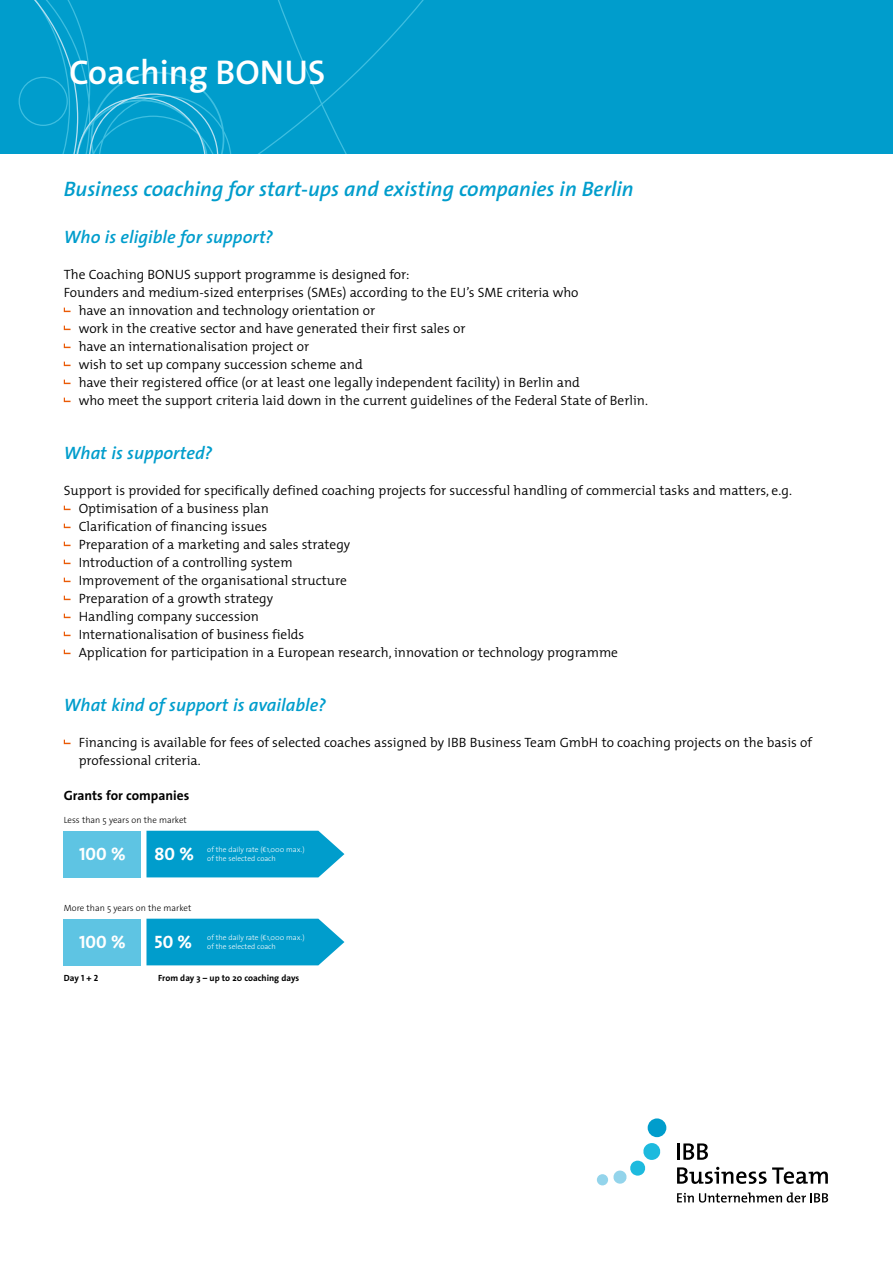
<style>
.page{position:relative;width:893px;height:1263px;background:#fff}
.page>*{position:absolute;margin:0;border:0;box-sizing:border-box;transform-origin:0 0}
.t1{font:600 34.5px "The Sans";color:#fff}
.t2{font:italic 600 21px "The Sans";color:#009dcc}
.t3{font:italic 600 18px "The Sans";color:#009dcc}
.t4{font:18px "The Sans Bold Caps";color:#fff}
.t5{font:300 13.5px/18px "The Mix";color:#000}
.t6{font:700 13.5px "The Sans";color:#000}
.t7{font:300 9px "The Sans";color:#000}
.t8{font:700 9px "The Sans";color:#000}
.t9{font:300 7.5px/9px "The Sans";color:#fff}
.s1{font-family:"The Sans";font-weight:700}
.s2{font-family:"The Sans Bold Caps";font-weight:400}
</style>
<div class="page">
<div style="left:0;top:0;width:893px;height:153px;background:#009dcc"></div>
<svg style="left:64px;top:308px;width:7px;height:4px"></svg>
<svg style="left:64px;top:326px;width:7px;height:4px"></svg>
<svg style="left:64px;top:344px;width:7px;height:4px"></svg>
<svg style="left:64px;top:362px;width:7px;height:4px"></svg>
<svg style="left:64px;top:380px;width:7px;height:4px"></svg>
<svg style="left:64px;top:398px;width:7px;height:4px"></svg>
<svg style="left:64px;top:506px;width:7px;height:4px"></svg>
<svg style="left:64px;top:524px;width:7px;height:4px"></svg>
<svg style="left:64px;top:542px;width:7px;height:4px"></svg>
<svg style="left:64px;top:560px;width:7px;height:4px"></svg>
<svg style="left:64px;top:578px;width:7px;height:4px"></svg>
<svg style="left:64px;top:596px;width:7px;height:4px"></svg>
<svg style="left:64px;top:614px;width:7px;height:4px"></svg>
<svg style="left:64px;top:632px;width:7px;height:4px"></svg>
<svg style="left:64px;top:650px;width:7px;height:4px"></svg>
<svg style="left:64px;top:740px;width:7px;height:4px"></svg>
<div style="left:64px;top:831px;width:77px;height:46px;background:#5ec4e3"></div>
<div style="left:64px;top:919px;width:77px;height:46px;background:#5ec4e3"></div>
<svg style="left:146px;top:831px;width:198px;height:46px;background:#10a3cf"></svg>
<svg style="left:146px;top:919px;width:198px;height:46px;background:#10a3cf"></svg>
<hr style="left:677px;top:1143px;width:3px;height:17px;background:#000">
<svg style="left:683px;top:1143px;width:25px;height:17px"></svg>
<svg style="left:677px;top:1167px;width:151px;height:17px"></svg>
<svg style="left:677px;top:1192px;width:151px;height:10px"></svg>
<div style="left:648px;top:1118px;width:18px;height:19px;background:#009dcc;border-radius:50%"></div>
<div style="left:597px;top:1174px;width:11px;height:11px;background:#93d4eb;border-radius:50%"></div>
<svg style="left:613px;top:1143px;width:48px;height:41px"></svg>
<h1 class="t1" style="left:69px;top:43px;width:258px">Coaching BONUS</h1>
<h2 class="t2" style="left:64px;top:171px;width:571px">Business coaching for start-ups and existing companies in Berlin</h2>
<h3 class="t3" style="left:64px;top:222px;width:211px">Who is eligible for support?</h3>
<p class="t5" style="left:64px;top:265px;width:347px">The Coaching BONUS support programme is designed for:</p>
<p class="t5" style="left:64px;top:283px;width:516px">Founders and medium-sized enterprises (SMEs) according to the EU’s SME criteria who</p>
<p class="t5" style="left:79px;top:301px;width:298px">have an innovation and technology orientation or</p>
<p class="t5" style="left:79px;top:319px;width:388px">work in the creative sector and have generated their first sales or</p>
<p class="t5" style="left:79px;top:337px;width:232px">have an internationalisation project or</p>
<p class="t5" style="left:79px;top:355px;width:286px">wish to set up company succession scheme and</p>
<p class="t5" style="left:79px;top:373px;width:503px">have their registered office (or at least one legally independent facility) in Berlin and</p>
<p class="t5" style="left:79px;top:391px;width:571px">who meet the support criteria laid down in the current guidelines of the Federal State of Berlin.</p>
<h3 class="t3" style="left:64px;top:438px;width:150px">What is supported?</h3>
<p class="t5" style="left:79px;top:481px;width:715px;text-indent:-15px">Support is provided for specifically defined coaching projects for successful handling of commercial tasks and matters, e.g.<br>Optimisation of a business plan<br>Clarification of financing issues<br>Preparation of a marketing and sales strategy<br>Introduction of a controlling system<br>Improvement of the organisational structure<br>Preparation of a growth strategy<br>Handling company succession<br>Internationalisation of business fields<br>Application for participation in a European research, innovation or technology programme</p>
<h3 class="t3" style="left:64px;top:690px;width:264px">What kind of support is available?</h3>
<p class="t5" style="left:79px;top:733px;width:735px">Financing is available for fees of selected coaches assigned by IBB Business Team GmbH to coaching projects on the basis of professional criteria.</p>
<p class="t6" style="left:64px;top:784px;width:127px">Grants for companies</p>
<p class="t7" style="left:64px;top:813px;width:125px">Less than 5 years on the market</p>
<h3 class="t4" style="left:79px;top:839px;width:48px">100 <span class="s1">%</span></h3>
<h3 class="t4" style="left:154px;top:839px;width:41px">80 <span class="s1">%</span></h3>
<p class="t9" style="left:207px;top:844px;width:99px">of the daily rate (€1,000 max.) of the selected coach</p>
<p class="t7" style="left:64px;top:901px;width:129px">More than 5 years on the market</p>
<h3 class="t4" style="left:79px;top:927px;width:48px">100 <span class="s1">%</span></h3>
<h3 class="t4" style="left:154px;top:927px;width:39px">50 <span class="s1">%</span></h3>
<p class="t9" style="left:207px;top:932px;width:99px">of the daily rate (€1,000 max.) of the selected coach</p>
<p class="t8" style="left:64px;top:970px;width:36px">Day <span class="s2">1 + 2</span></p>
<p class="t8" style="left:158px;top:970px;width:143px">From day 3 – up to 20 coaching days</p>
</div>
